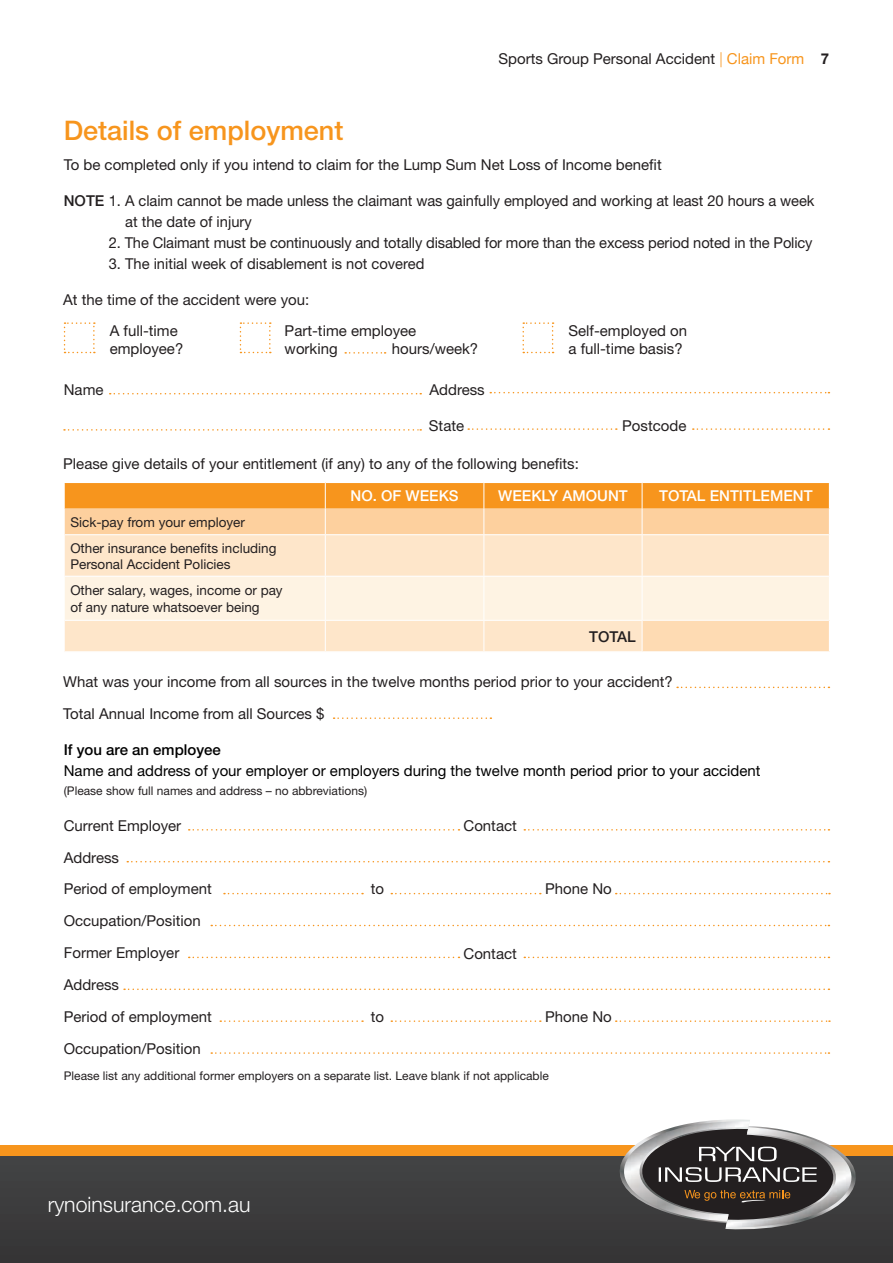
<style>
.page{position:relative;width:893px;height:1263px;background:#fff}
.page>*{position:absolute;margin:0;border:0;box-sizing:border-box;transform-origin:0 0}
.t1{font:500 27px "Helvetica Neue";color:#f7951d}
.t2{font:300 21.3px "Helvetica Neue";color:#fff}
.Body_copy{font:15px/18px "Helvetica Neue";color:#231f20}
.Body_copy-2{font:15px/21px "Helvetica Neue";color:#000}
.Body_copy-3{font:500 15px "Helvetica Neue";color:#fff}
.Body_copy-4{font:500 15px "Helvetica Neue";color:#231f20}
.Body_copy-5{font:13.5px/16.5px "Helvetica Neue";color:#231f20}
.Body_copy-6{font:12px "Helvetica Neue";color:#231f20}
.s1{font-weight:300;color:#f7951d}
.s2{color:#f7951d}
.s3{font-weight:700}
.s4{font-weight:500}
</style>
<div class="page">
<div style="left:0;top:1145px;width:893px;height:35px;background:#f7951d"></div>
<div style="left:0;top:1156px;width:893px;height:107px;background:#3b3a3b"></div>
<img style="left:707px;top:1119px;width:43px;height:104px">
<img style="left:619px;top:1121px;width:131px;height:100px">
<img style="left:726px;top:1127px;width:130px;height:103px">
<svg style="left:684px;top:1190px;width:106px;height:13px"></svg>
<div style="left:65px;top:535px;width:764px;height:116px;background:#fee6ca"></div>
<div style="left:65px;top:577px;width:764px;height:43px;background:#fef3e3"></div>
<div style="left:642px;top:620px;width:188px;height:32px;background:#fedbb3"></div>
<hr style="left:483px;top:576px;width:1px;height:44px;background:#fff">
<hr style="left:642px;top:576px;width:1px;height:44px;background:#fff">
<hr style="left:483px;top:621px;width:1px;height:30px;background:#fff">
<hr style="left:642px;top:621px;width:1px;height:30px;background:#fff">
<hr style="left:829px;top:620px;width:1px;height:31px;background:#fff">
<hr style="left:642px;top:651px;width:188px;height:2px;background:#fff">
<svg style="left:64px;top:482px;width:766px;height:53px;background:#fab462"></svg>
<hr style="left:65px;top:534px;width:260px;height:1px;background:#fff">
<hr style="left:325px;top:534px;width:159px;height:1px;background:#fff">
<hr style="left:484px;top:534px;width:158px;height:1px;background:#fff">
<hr style="left:642px;top:534px;width:187px;height:1px;background:#fff">
<hr style="left:325px;top:535px;width:1px;height:41px;background:#fff">
<hr style="left:325px;top:576px;width:1px;height:44px;background:#fff">
<hr style="left:325px;top:621px;width:1px;height:30px;background:#fff">
<hr style="left:483px;top:535px;width:1px;height:41px;background:#fff">
<hr style="left:642px;top:535px;width:1px;height:41px;background:#fff">
<hr style="left:65px;top:576px;width:260px;height:1px;background:#fff">
<hr style="left:325px;top:576px;width:159px;height:1px;background:#fff">
<hr style="left:484px;top:576px;width:158px;height:1px;background:#fff">
<hr style="left:642px;top:576px;width:187px;height:1px;background:#fff">
<hr style="left:65px;top:620px;width:260px;height:1px;background:#fff">
<hr style="left:325px;top:620px;width:159px;height:1px;background:#fff">
<hr style="left:484px;top:620px;width:158px;height:1px;background:#fff">
<hr style="left:642px;top:620px;width:187px;height:1px;background:#fff">
<svg style="left:64px;top:322px;width:31px;height:31px"></svg>
<svg style="left:240px;top:322px;width:31px;height:31px"></svg>
<svg style="left:522px;top:322px;width:32px;height:31px"></svg>
<svg style="left:345px;top:352px;width:41px;height:2px"></svg>
<svg style="left:110px;top:393px;width:311px;height:1px"></svg>
<svg style="left:677px;top:687px;width:152px;height:1px"></svg>
<svg style="left:490px;top:392px;width:339px;height:1px"></svg>
<svg style="left:693px;top:428px;width:136px;height:2px"></svg>
<svg style="left:468px;top:428px;width:149px;height:2px"></svg>
<svg style="left:64px;top:429px;width:357px;height:2px"></svg>
<svg style="left:334px;top:717px;width:157px;height:2px"></svg>
<svg style="left:189px;top:829px;width:270px;height:1px"></svg>
<svg style="left:189px;top:957px;width:270px;height:1px"></svg>
<svg style="left:524px;top:829px;width:305px;height:1px"></svg>
<svg style="left:524px;top:957px;width:305px;height:1px"></svg>
<svg style="left:127px;top:861px;width:702px;height:1px"></svg>
<svg style="left:124px;top:988px;width:705px;height:2px"></svg>
<svg style="left:224px;top:893px;width:139px;height:1px"></svg>
<svg style="left:220px;top:1020px;width:143px;height:2px"></svg>
<svg style="left:616px;top:893px;width:214px;height:1px"></svg>
<svg style="left:616px;top:1020px;width:214px;height:2px"></svg>
<svg style="left:391px;top:893px;width:150px;height:1px"></svg>
<svg style="left:391px;top:1020px;width:150px;height:2px"></svg>
<svg style="left:211px;top:925px;width:618px;height:1px"></svg>
<svg style="left:211px;top:1052px;width:618px;height:2px"></svg>
<p class="Body_copy" style="left:498px;top:49px;width:332px">Sports Group Personal Accident <span class="s1">|</span> <span class="s2">Claim Form</span> <span class="s3">7</span></p>
<h1 class="t1" style="left:64px;top:115px;width:281px">Details of employment</h1>
<p class="Body_copy" style="left:64px;top:155px;width:599px">To be completed only if you intend to claim for the Lump Sum Net Loss of Income benefit</p>
<p class="Body_copy" style="left:125px;top:190px;width:691px;line-height:21px;text-indent:-61px"><span class="s4">NOTE</span> 1. A claim cannot be made unless the claimant was gainfully employed and working at least 20 hours a week at the date of injury</p>
<p class="Body_copy" style="left:109px;top:233px;width:705px">2. The Claimant must be continuously and totally disabled for more than the excess period noted in the Policy</p>
<p class="Body_copy" style="left:109px;top:254px;width:317px">3. The initial week of disablement is not covered</p>
<p class="Body_copy" style="left:63px;top:291px;width:248px">At the time of the accident were you:</p>
<p class="Body_copy" style="left:110px;top:322px;width:75px">A full-time employee?</p>
<p class="Body_copy" style="left:285px;top:322px;width:133px">Part-time employee</p>
<p class="Body_copy" style="left:285px;top:340px;width:55px">working</p>
<p class="Body_copy" style="left:392px;top:340px;width:88px">hours/week?</p>
<p class="Body_copy" style="left:568px;top:322px;width:120px">Self-employed on a full-time basis?</p>
<p class="Body_copy" style="left:64px;top:380px;width:41px">Name</p>
<p class="Body_copy" style="left:429px;top:380px;width:57px">Address</p>
<p class="Body_copy" style="left:429px;top:416px;width:37px">State</p>
<p class="Body_copy" style="left:622px;top:416px;width:66px">Postcode</p>
<p class="Body_copy" style="left:63px;top:455px;width:517px">Please give details of your entitlement (if any) to any of the following benefits:</p>
<p class="Body_copy-5" style="left:70px;top:514px;width:176px">Sick-pay from your employer</p>
<p class="Body_copy-5" style="left:70px;top:539px;width:208px">Other insurance benefits including<br>Personal Accident Policies</p>
<p class="Body_copy-5" style="left:70px;top:582px;width:214px">Other salary, wages, income or pay of any nature whatsoever being</p>
<p class="Body_copy-3" style="left:351px;top:487px;width:110px">NO. OF WEEKS</p>
<p class="Body_copy-3" style="left:498px;top:487px;width:131px">WEEKLY AMOUNT</p>
<p class="Body_copy-3" style="left:659px;top:487px;width:155px">TOTAL ENTITLEMENT</p>
<p class="Body_copy-4" style="left:589px;top:628px;width:48px">TOTAL</p>
<p class="Body_copy" style="left:63px;top:672px;width:611px">What was your income from all sources in the twelve months period prior to your accident?</p>
<p class="Body_copy" style="left:63px;top:704px;width:263px">Total Annual Income from all Sources $</p>
<p class="Body_copy-2" style="left:64px;top:739px;width:698px"><span class="s4">If you are an employee<br></span>Name and address of your employer or employers during the twelve month period prior to your accident</p>
<p class="Body_copy-6" style="left:64px;top:783px;width:305px">(Please show full names and address – no abbreviations)</p>
<p class="Body_copy" style="left:64px;top:816px;width:119px">Current Employer</p>
<p class="Body_copy" style="left:64px;top:848px;width:57px">Address</p>
<p class="Body_copy" style="left:64px;top:880px;width:150px">Period of employment</p>
<p class="Body_copy" style="left:64px;top:912px;width:138px">Occupation/Position</p>
<p class="Body_copy" style="left:64px;top:944px;width:117px">Former Employer</p>
<p class="Body_copy" style="left:64px;top:976px;width:57px">Address</p>
<p class="Body_copy" style="left:64px;top:1007px;width:150px">Period of employment</p>
<p class="Body_copy" style="left:64px;top:1039px;width:138px">Occupation/Position</p>
<p class="Body_copy" style="left:371px;top:880px;width:15px">to</p>
<p class="Body_copy" style="left:371px;top:1007px;width:15px">to</p>
<p class="Body_copy" style="left:463px;top:816px;width:55px">Contact</p>
<p class="Body_copy" style="left:463px;top:945px;width:55px">Contact</p>
<p class="Body_copy" style="left:545px;top:880px;width:68px">Phone No</p>
<p class="Body_copy" style="left:545px;top:1007px;width:68px">Phone No</p>
<p class="Body_copy-6" style="left:64px;top:1068px;width:486px">Please list any additional former employers on a separate list. Leave blank if not applicable</p>
<h2 class="t2" style="left:48px;top:1191px;width:204px">rynoinsurance.com.au</h2>
</div>
